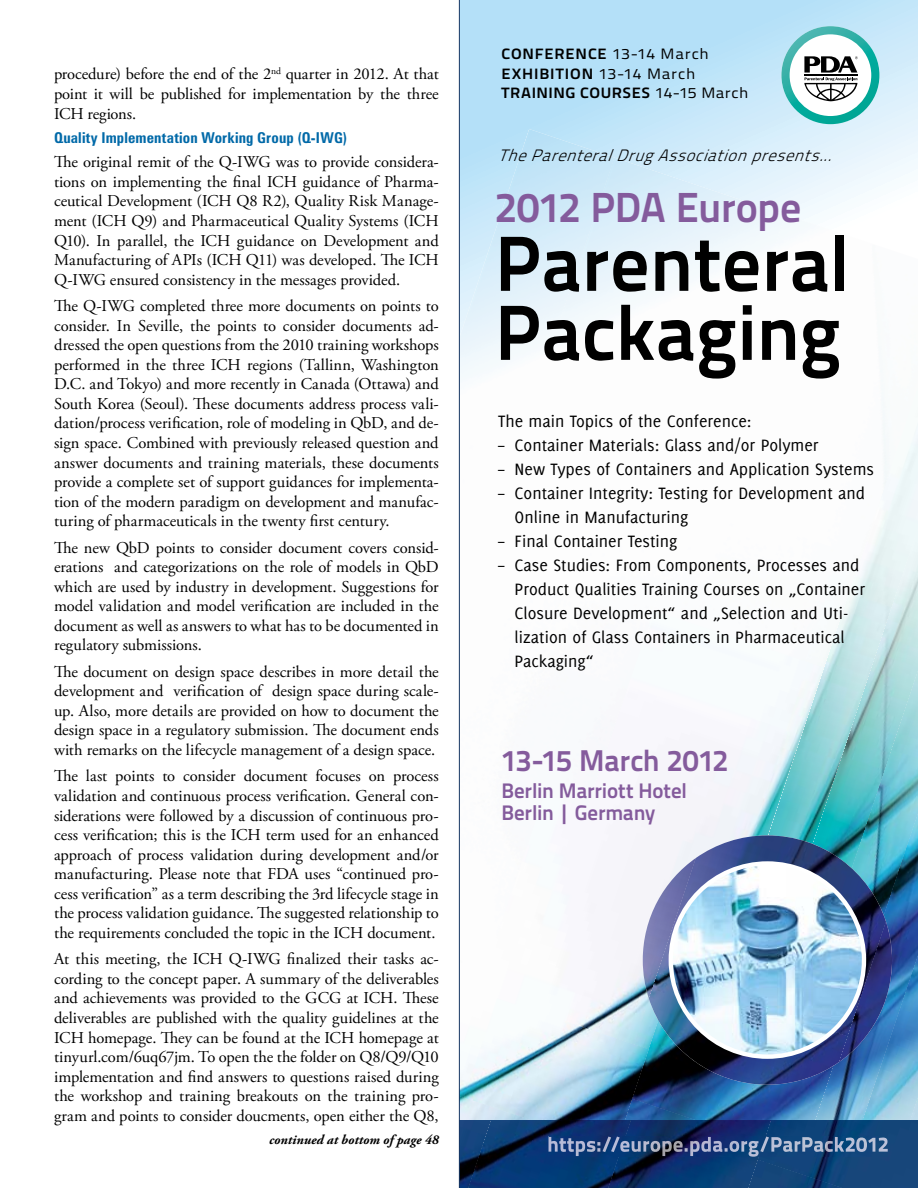
<style>
.page{position:relative;width:918px;height:1188px;background:#fff}
.page>*{position:absolute;margin:0;border:0;box-sizing:border-box;transform-origin:0 0}
.t1{font:78px/69px "Titillium Text 14 L 800 wt";color:#000}
.t2{font:42px "Titillium Text 14 L 800 wt";letter-spacing:-.005em;color:#845b9c}
.t3{font:30px "Titillium Text 14 L 800 wt";letter-spacing:-.015em;color:#845b9c}
.t4{font:21px/22.5px "Titillium Text 14 L 800 wt";letter-spacing:-.01em;color:#845b9c}
.t5{font:18px/24px "Delicious";color:#000}
.t6{font:16.5px/19.5px "Adobe Garamond Pro";letter-spacing:-.01em;color:#000;text-align:justify}
.t7{font:italic 16.5px "Titillium Text 14 L 250 wt";color:#000}
.t8{font:15px/19.5px "Titillium Text 14 L 800 wt";letter-spacing:.045em;color:#000;scale:1.1 1}
.t9{font:700 condensed 15px "Zurich BT";letter-spacing:.01em;color:#0069a8}
.t10{font:italic 700 13.5px "Adobe Garamond Pro";color:#000}
.s1{font-family:"Titillium Text 14 L 400 wt"}
</style>
<div class="page">
<img style="left:459px;top:0;width:459px;height:1188px">
<p class="t6" style="left:54px;top:65px;width:386px">procedure) before the end of the 2<sup>nd</sup> quarter in 2012. At that point it will be published for implementation by the three ICH regions.</p>
<p class="t9" style="left:54px;top:129px;width:295px">Quality Implementation Working Group (Q-IWG)</p>
<p class="t6" style="left:54px;top:153px;width:386px">The original remit of the Q-IWG was to provide considera&shy;tions on implementing the final ICH guidance of Pharma&shy;ceutical Development (ICH Q8 R2), Quality Risk Manage&shy;ment (ICH Q9) and Pharmaceutical Quality Systems (ICH Q10). In parallel, the ICH guidance on Development and Manufacturing of APIs (ICH Q11) was developed. The ICH Q-IWG ensured consistency in the messages provided.</p>
<p class="t6" style="left:54px;top:297px;width:386px">The Q-IWG completed three more documents on points to consider. In Seville, the points to consider documents ad&shy;dressed the open questions from the 2010 training workshops performed in the three ICH regions (Tallinn, Washington D.C. and Tokyo) and more recently in Canada (Ottawa) and South Korea (Seoul). These documents address process vali&shy;dation/process verification, role of modeling in QbD, and de&shy;sign space. Combined with previously released question and answer documents and training materials, these documents provide a complete set of support guidances for implementa&shy;tion of the modern paradigm on development and manufac&shy;turing of pharmaceuticals in the twenty first century.</p>
<p class="t6" style="left:54px;top:538px;width:386px">The new QbD points to consider document covers consid&shy;erations and categorizations on the role of models in QbD which are used by industry in development. Suggestions for model validation and model verification are included in the document as well as answers to what has to be documented in regulatory submissions.</p>
<p class="t6" style="left:54px;top:662px;width:386px">The document on design space describes in more detail the development and verification of design space during scale&shy;up. Also, more details are provided on how to document the design space in a regulatory submission. The document ends with remarks on the lifecycle management of a design space.</p>
<p class="t6" style="left:54px;top:767px;width:386px">The last points to consider document focuses on process validation and continuous process verification. General con&shy;siderations were followed by a discussion of continuous pro&shy;cess verification; this is the ICH term used for an enhanced approach of process validation during development and/or manufacturing. Please note that FDA uses “continued pro&shy;cess verification” as a term describing the 3rd lifecycle stage in the process validation guidance. The suggested relationship to the requirements concluded the topic in the ICH document.</p>
<p class="t6" style="left:54px;top:950px;width:386px">At this meeting, the ICH Q-IWG finalized their tasks ac&shy;cording to the concept paper. A summary of the deliverables and achievements was provided to the GCG at ICH. These deliverables are published with the quality guidelines at the ICH homepage. They can be found at the ICH homepage at tinyurl.com/6uq67jm. To open the the folder on Q8/Q9/Q10 implementation and find answers to questions raised during the workshop and training breakouts on the training pro&shy;gram and points to consider doucments, open either the Q8,</p>
<p class="t10" style="left:269px;top:1132px;width:171px">continued at bottom of page 48</p>
<p class="t8" style="left:501px;top:44px;width:226px">CONFERENCE <span class="s1">13-14 March<br></span>EXHIBITION <span class="s1">13-14 March<br></span>TRAINING COURSES <span class="s1">14-15 March</span></p>
<p class="t7" style="left:498px;top:145px;width:342px">TheParenteralDrugAssociationpresents...</p>
<h2 class="t2" style="left:495px;top:181px;width:308px">2012 PDA Europe</h2>
<h1 class="t1" style="left:495px;top:228px;width:357px">Parenteral<br>Packaging</h1>
<p class="t5" style="left:498px;top:409px;width:255px">The main Topics of the Conference:</p>
<p class="t5" style="left:498px;top:433px;width:322px">– Container Materials: Glass and/or Polymer</p>
<p class="t5" style="left:498px;top:457px;width:378px">– New Types of Containers and Application Systems</p>
<p class="t5" style="left:515px;top:481px;width:352px;text-indent:-17px">– Container Integrity: Testing for Development and<br>Online in Manufacturing</p>
<p class="t5" style="left:498px;top:529px;width:181px">– Final Container Testing</p>
<p class="t5" style="left:515px;top:553px;width:352px;text-indent:-17px">– Case Studies: From Components, Processes and Product Qualities Training Courses on „Container Closure Development“ and „Selection and Uti&shy;lization of Glass Containers in Pharmaceutical Packaging“</p>
<h3 class="t3" style="left:501px;top:742px;width:228px">13-15 March 2012</h3>
<p class="t4" style="left:501px;top:779px;width:187px">Berlin Marriott Hotel<br>Berlin | Germany</p>
</div>
